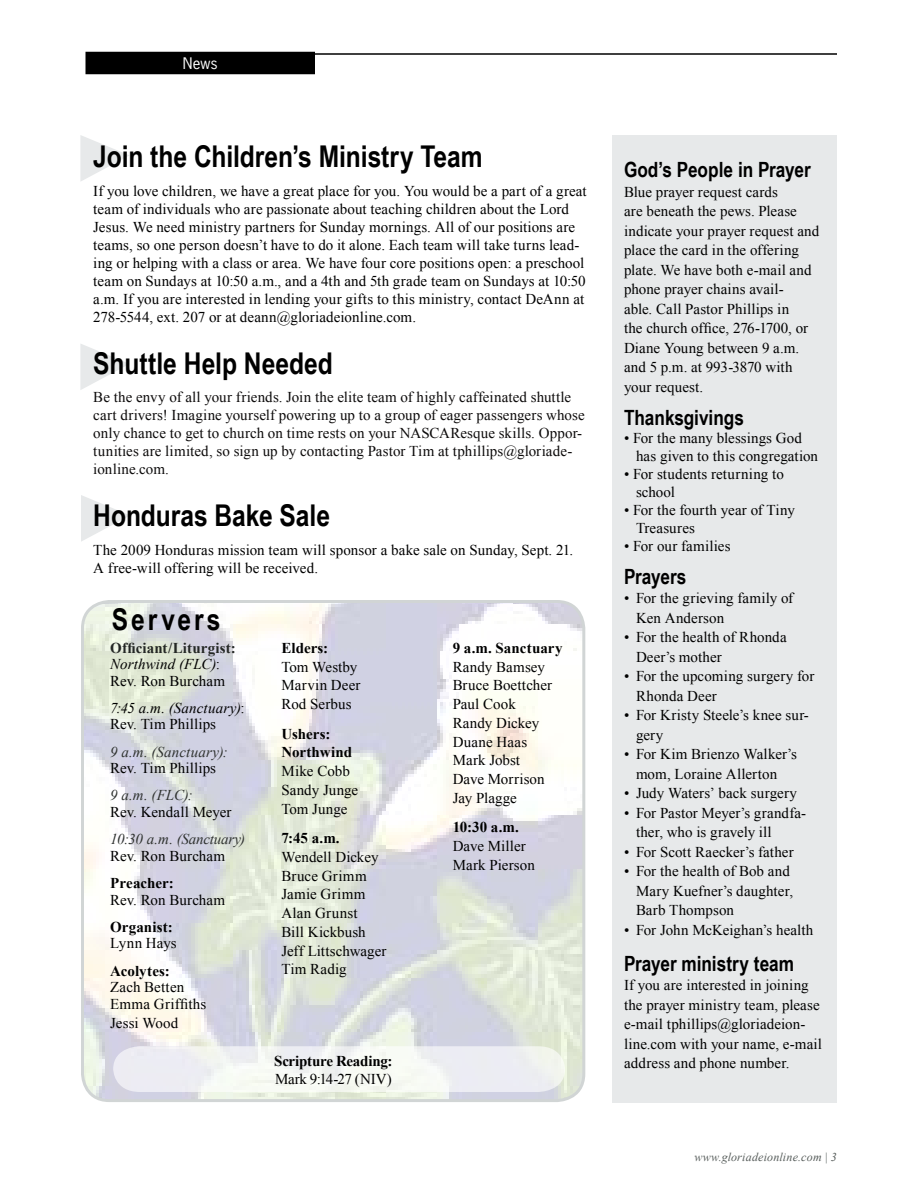
<style>
.page{position:relative;width:918px;height:1188px;background:#fff}
.page>*{position:absolute;margin:0;border:0;box-sizing:border-box;transform-origin:0 0}
.t1{font:700 30px "Arial Narrow";color:#000}
.t2{font:700 30px "Arial Narrow";letter-spacing:.1em;color:#000}
.t3{font:700 21px "Arial Narrow";color:#000}
.t4{font:15px/19.5px "Times New Roman";letter-spacing:.005em;color:#000}
.t5{font:15px/18px "Times New Roman";letter-spacing:.005em;color:#0d0b0b}
.t6{font:700 15px/18.8px "Times New Roman";color:#000}
.t7{font:700 15px/16.5px "Times New Roman";letter-spacing:.01em;color:#242725}
.t8{font:italic 15px/16.5px "Times New Roman";letter-spacing:.015em;color:#000}
.t9{font:italic 15px "Times New Roman";letter-spacing:-.005em;color:#2f3230}
.t10{font:italic 15px "Times New Roman";letter-spacing:.015em;color:#2f3230}
.t11{font:700 15px "Times New Roman";letter-spacing:-.02em;color:#000}
.t12{font:15px "Times New Roman";letter-spacing:-.02em;color:#000}
.t13{font:15px "News Gothic Std";color:#fff}
.t14{font:italic 12px "Times New Roman";letter-spacing:.015em;color:#585e5c}
.s1{font-weight:400;font-style:italic;color:#000}
.s2{font-weight:400;color:#000}
.s3{font-style:normal}
</style>
<div class="page">
<div style="left:86px;top:52px;width:228px;height:22px;background:#000"></div>
<hr style="left:94px;top:53px;width:743px;height:2px;background:#000">
<img style="left:82px;top:602px;width:500px;height:497px;border-radius:27px">
<div style="left:81px;top:600px;width:504px;height:502px;border:3px solid #d1d5d5;border-radius:27px"></div>
<div style="left:612px;top:135px;width:225px;height:967px;background:#e7e9ea"></div>
<svg style="left:113px;top:1046px;width:452px;height:46px"></svg>
<svg style="left:80px;top:135px;width:49px;height:46px"></svg>
<svg style="left:80px;top:344px;width:49px;height:46px"></svg>
<svg style="left:81px;top:495px;width:49px;height:47px"></svg>
<p class="t13" style="left:183px;top:54px;width:36px">News</p>
<h1 class="t1" style="left:93px;top:134px;width:391px">Join the Children’s Ministry Team</h1>
<p class="t4" style="left:93px;top:182px;width:495px;line-height:18px">If you love children, we have a great place for you. You would be a part of a great team of individuals who are passionate about teaching children about the Lord Jesus. We need ministry partners for Sunday mornings. All of our positions are teams, so one person doesn’t have to do it alone. Each team will take turns lead&shy;ing or helping with a class or area. We have four core positions open: a preschool team on Sundays at 10:50 a.m., and a 4th and 5th grade team on Sundays at 10:50 a.m. If you are interested in lending your gifts to this ministry, contact DeAnn at 278-5544, ext. 207 or at deann@gloriadeionline.com.</p>
<h1 class="t1" style="left:93px;top:340px;width:241px">Shuttle Help Needed</h1>
<p class="t5" style="left:93px;top:388px;width:493px">Be the envy of all your friends. Join the elite team of highly caffeinated shuttle cart drivers! Imagine yourself powering up to a group of eager passengers whose only chance to get to church on time rests on your NASCAResque skills. Oppor&shy;tunities are limited, so sign up by contacting Pastor Tim at tphillips@gloriade&shy;ionline.com.</p>
<h1 class="t1" style="left:93px;top:493px;width:238px">Honduras Bake Sale</h1>
<p class="t4" style="left:93px;top:541px;width:481px;line-height:18px">The 2009 Honduras mission team will sponsor a bake sale on Sunday, Sept. 21.<br>A free-will offering will be received.</p>
<h1 class="t2" style="left:112px;top:597px;width:110px">Servers</h1>
<p class="t7" style="left:110px;top:639px;width:127px">Officiant/Liturgist:<br><span class="s1">Northwind (FLC)</span><span class="s2">:<br>Rev. Ron Burcham</span></p>
<p class="t8" style="left:110px;top:699px;width:136px">7:45 a.m. (Sanctuary)<span class="s3">:<br>Rev. Tim Phillips</span></p>
<p class="t10" style="left:110px;top:741px;width:119px">9 a.m. (Sanctuary):</p>
<p class="t4" style="left:110px;top:758px;width:107px">Rev. Tim Phillips</p>
<p class="t9" style="left:110px;top:785px;width:84px">9 a.m. (FLC):</p>
<p class="t4" style="left:110px;top:802px;width:123px">Rev. Kendall Meyer</p>
<p class="t9" style="left:110px;top:829px;width:137px">10:30 a.m. (Sanctuary)</p>
<p class="t4" style="left:110px;top:846px;width:116px">Rev. Ron Burcham</p>
<p class="t6" style="left:110px;top:873px;width:65px">Preacher:</p>
<p class="t4" style="left:110px;top:890px;width:116px">Rev. Ron Burcham</p>
<p class="t6" style="left:110px;top:917px;width:64px">Organist:</p>
<p class="t4" style="left:110px;top:933px;width:68px">Lynn Hays</p>
<p class="t6" style="left:110px;top:961px;width:61px">Acolytes:</p>
<p class="t4" style="left:110px;top:979px;width:98px;line-height:16.5px">Zach Betten<br>Emma Griffiths</p>
<p class="t4" style="left:110px;top:1013px;width:70px">Jessi Wood</p>
<p class="t6" style="left:281px;top:638px;width:48px">Elders:</p>
<p class="t4" style="left:281px;top:657px;width:81px;line-height:18.8px">Tom Westby<br>Marvin Deer<br>Rod Serbus</p>
<p class="t6" style="left:281px;top:724px;width:72px">Ushers:<br>Northwind</p>
<p class="t4" style="left:281px;top:762px;width:78px;line-height:18.8px">Mike Cobb<br>Sandy Junge<br>Tom Junge</p>
<p class="t6" style="left:281px;top:828px;width:60px">7:45 a.m.</p>
<p class="t4" style="left:281px;top:847px;width:107px;line-height:18.8px">Wendell Dickey<br>Bruce Grimm<br>Jamie Grimm<br>Alan Grunst<br>Bill Kickbush<br>Jeff Littschwager<br>Tim Radig</p>
<p class="t11" style="left:274px;top:1050px;width:120px">Scripture Reading:</p>
<p class="t12" style="left:275px;top:1069px;width:118px">Mark 9:14-27 (NIV)</p>
<p class="t6" style="left:453px;top:638px;width:111px">9 a.m. Sanctuary</p>
<p class="t4" style="left:453px;top:657px;width:101px;line-height:18.8px">Randy Bamsey<br>Bruce Boettcher<br>Paul Cook<br>Randy Dickey<br>Duane Haas<br>Mark Jobst<br>Dave Morrison<br>Jay Plagge</p>
<p class="t6" style="left:453px;top:818px;width:68px">10:30 a.m.</p>
<p class="t4" style="left:453px;top:837px;width:84px;line-height:18.8px">Dave Miller<br>Mark Pierson</p>
<h2 class="t3" style="left:624px;top:154px;width:188px">God’s People in Prayer</h2>
<p class="t4" style="left:624px;top:182px;width:197px">Blue prayer request cards<br>are beneath the pews. Please indicate your prayer request and place the card in the offering plate. We have both e-mail and phone prayer chains avail-<br>able. Call Pastor Phillips in<br>the church office, 276-1700, or<br>Diane Young between 9 a.m. and 5 p.m. at 993-3870 with your request.</p>
<h2 class="t3" style="left:624px;top:401px;width:121px">Thanksgivings</h2>
<p class="t4" style="left:636px;top:429px;width:184px;line-height:18px;text-indent:-12px">• For the many blessings God has given to this congregation</p>
<p class="t4" style="left:636px;top:465px;width:150px;line-height:18px;text-indent:-12px">• For students returning to school</p>
<p class="t4" style="left:636px;top:501px;width:160px;line-height:18px;text-indent:-12px">• For the fourth year of Tiny<br>Treasures</p>
<p class="t4" style="left:624px;top:536px;width:108px">• For our families</p>
<h2 class="t3" style="left:624px;top:560px;width:64px">Prayers</h2>
<p class="t4" style="left:636px;top:588px;width:159px;text-indent:-12px">• For the grieving family of<br>Ken Anderson</p>
<p class="t4" style="left:636px;top:627px;width:152px;text-indent:-12px">• For the health of Rhonda<br>Deer’s mother</p>
<p class="t4" style="left:636px;top:666px;width:180px;text-indent:-12px">• For the upcoming surgery for<br>Rhonda Deer</p>
<p class="t4" style="left:636px;top:705px;width:174px;text-indent:-12px">• For Kristy Steele’s knee sur&shy;gery</p>
<p class="t4" style="left:624px;top:744px;width:174px;text-align:center">• For Kim Brienzo Walker’s mom, Loraine Allerton</p>
<p class="t4" style="left:624px;top:783px;width:175px">• Judy Waters’ back surgery</p>
<p class="t4" style="left:636px;top:803px;width:172px;text-indent:-12px">• For Pastor Meyer’s grandfa&shy;ther, who is gravely ill</p>
<p class="t4" style="left:624px;top:842px;width:171px">• For Scott Raecker’s father</p>
<p class="t4" style="left:636px;top:861px;width:159px;text-indent:-12px">• For the health of Bob and<br>Mary Kuefner’s daughter,<br>Barb Thompson</p>
<p class="t4" style="left:624px;top:920px;width:191px">• For John McKeighan’s health</p>
<h2 class="t3" style="left:624px;top:947px;width:172px">Prayer ministry team</h2>
<p class="t4" style="left:624px;top:975px;width:199px">If you are interested in joining the prayer ministry team, please e-mail tphillips@gloriadeion&shy;line.com with your name, e-mail address and phone number.</p>
<p class="t14" style="left:694px;top:1148px;width:135px">www.gloriadeionline.com |</p>
</div>
